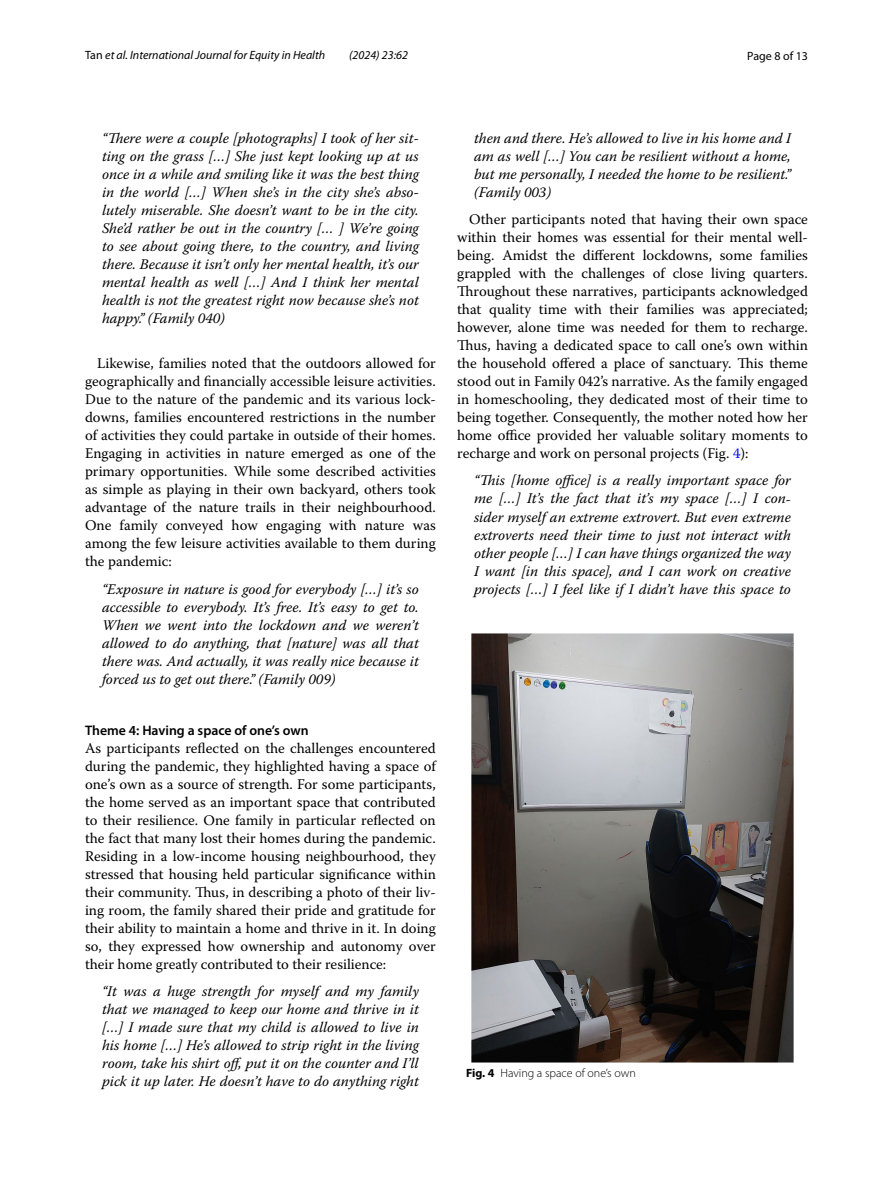
<style>
.page{position:relative;width:893px;height:1187px;background:#fff}
.page>*{position:absolute;margin:0;border:0;box-sizing:border-box;transform-origin:0 0}
.t1{font:14.7px/18px "Warnock Pro";color:#000;text-align:justify}
.t2{font:italic 14.7px/18px "Warnock Pro";color:#000;text-align:justify}
.t3{font:600 13.8px "Myriad Pro";color:#000}
.t4{font:italic 12px "Myriad Pro";color:#000}
.t5{font:300 12px "Myriad Pro";color:#000}
.t6{font:12px "Myriad Pro";color:#000}
.s1{font-style:normal}
.s2{color:#00f}
.s3{font-weight:700}
</style>
<div class="page">
<img style="left:472px;top:633px;width:321px;height:428px">
<p class="t4" style="left:85px;top:48px;width:242px"><span class="s1">Tan</span> et al. International Journal for Equity in Health</p>
<p class="t4" style="left:349px;top:48px;width:60px">(2024) 23:62</p>
<p class="t6" style="left:747px;top:48px;width:62px">Page 8 of 13</p>
<p class="t2" style="left:102px;top:128px;width:318px">“There were a couple [photographs] I took of her sit&shy;ting on the grass […] She just kept looking up at us once in a while and smiling like it was the best thing in the world […] When she’s in the city she’s abso&shy;lutely miserable. She doesn’t want to be in the city.<br>She’d rather be out in the country [… ] We’re going to see about going there, to the country, and living there. Because it isn’t only her mental health, it’s our mental health as well […] And I think her mental health is not the greatest right now because she’s not happy.” (Family 040)</p>
<p class="t1" style="left:85px;top:354px;width:352px;text-indent:12px">Likewise, families noted that the outdoors allowed for geographically and financially accessible leisure activities.<br>Due to the nature of the pandemic and its various lock&shy;downs, families encountered restrictions in the number of activities they could partake in outside of their homes.<br>Engaging in activities in nature emerged as one of the primary opportunities. While some described activities as simple as playing in their own backyard, others took advantage of the nature trails in their neighbourhood.<br>One family conveyed how engaging with nature was among the few leisure activities available to them during the pandemic:</p>
<p class="t2" style="left:102px;top:579px;width:318px">“Exposure in nature is good for everybody […] it’s so accessible to everybody. It’s free. It’s easy to get to.<br>When we went into the lockdown and we weren’t allowed to do anything, that [nature] was all that there was. And actually, it was really nice because it forced us to get out there.” (Family 009)</p>
<p class="t3" style="left:85px;top:721px;width:225px">Theme 4: Having a space of one’s own</p>
<p class="t1" style="left:85px;top:738px;width:352px">As participants reflected on the challenges encountered during the pandemic, they highlighted having a space of one’s own as a source of strength. For some participants, the home served as an important space that contributed to their resilience. One family in particular reflected on the fact that many lost their homes during the pandemic.<br>Residing in a low-income housing neighbourhood, they stressed that housing held particular significance within their community. Thus, in describing a photo of their liv&shy;ing room, the family shared their pride and gratitude for their ability to maintain a home and thrive in it. In doing so, they expressed how ownership and autonomy over their home greatly contributed to their resilience:</p>
<p class="t2" style="left:102px;top:982px;width:318px">“It was a huge strength for myself and my family that we managed to keep our home and thrive in it […] I made sure that my child is allowed to live in his home […] He’s allowed to strip right in the living room, take his shirt off, put it on the counter and I’ll pick it up later. He doesn’t have to do anything right</p>
<p class="t2" style="left:474px;top:128px;width:318px">then and there. He’s allowed to live in his home and I am as well […] You can be resilient without a home, but me personally, I needed the home to be resilient.” (Family 003)</p>
<p class="t1" style="left:457px;top:210px;width:352px;text-indent:12px">Other participants noted that having their own space within their homes was essential for their mental well&shy;being. Amidst the different lockdowns, some families grappled with the challenges of close living quarters.<br>Throughout these narratives, participants acknowledged that quality time with their families was appreciated; however, alone time was needed for them to recharge.<br>Thus, having a dedicated space to call one’s own within the household offered a place of sanctuary. This theme stood out in Family 042’s narrative. As the family engaged in homeschooling, they dedicated most of their time to being together. Consequently, the mother noted how her home office provided her valuable solitary moments to recharge and work on personal projects (Fig. <span class="s2">4</span>):</p>
<p class="t2" style="left:474px;top:471px;width:318px">“This [home office] is a really important space for me […] It’s the fact that it’s my space […] I con&shy;sider myself an extreme extrovert. But even extreme extroverts need their time to just not interact with other people […] I can have things organized the way I want [in this space], and I can work on creative projects […] I feel like if I didn’t have this space to</p>
<p class="t5" style="left:466px;top:1066px;width:171px"><span class="s3">Fig. 4</span> Having a space of one’s own</p>
</div>
